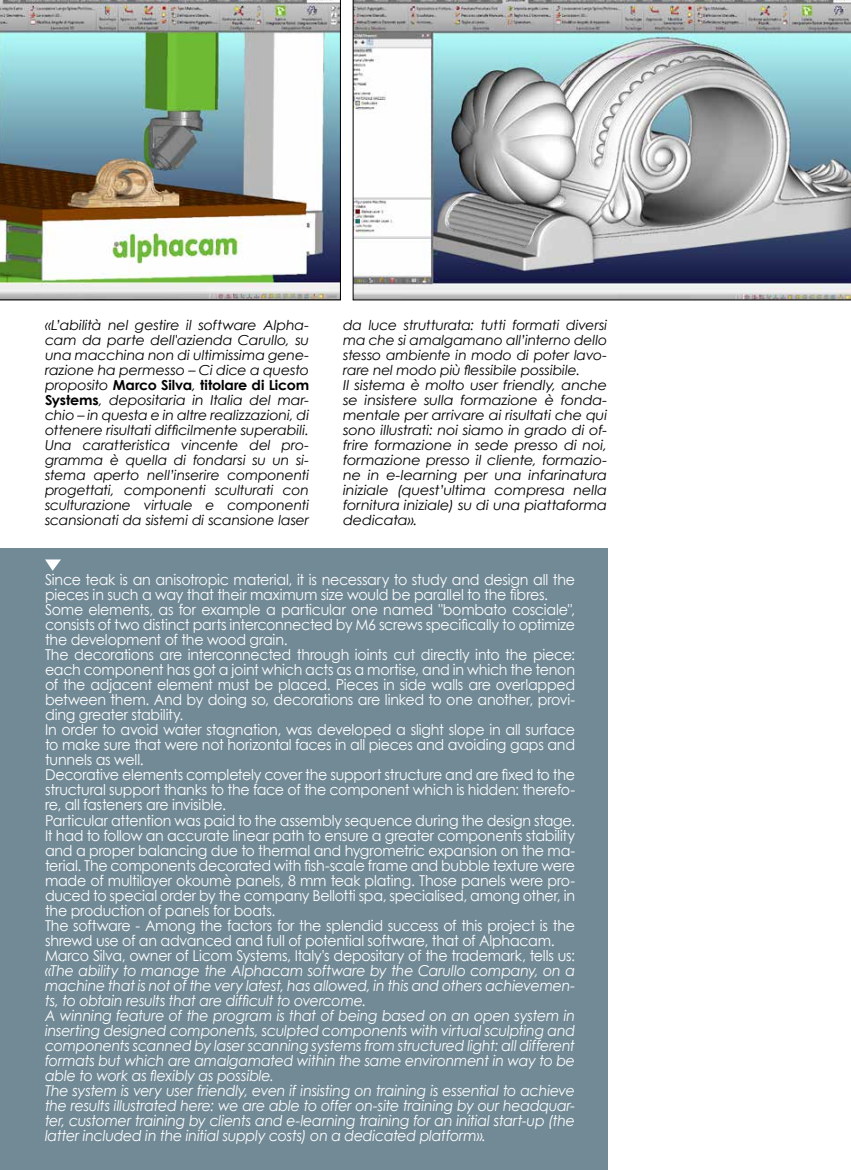
<style>
.page{position:relative;width:851px;height:1170px;background:#fff}
.page>*{position:absolute;margin:0;border:0;box-sizing:border-box;transform-origin:0 0}
.t1{font:15px/15px "Century Gothic";letter-spacing:-.015em;color:#fff;scale:.95 1}
.t2{font:italic 15px/15px "Century Gothic";letter-spacing:-.02em;color:#fff;scale:.95 1}
.t3{font:italic 13.75px/15px "Century Gothic";letter-spacing:-.01em;color:#000;text-align:justify;scale:1.04 1}
.t4{font:italic 13.75px/15px "Century Gothic";letter-spacing:-.01em;color:#000}
.s1{font-weight:700;font-style:normal}
</style>
<div class="page">
<div style="left:0;top:548px;width:607px;height:621px;background:#718a96"></div>
<img style="left:0;top:0;width:341px;height:300px">
<svg style="left:353px;top:0;width:497px;height:300px"></svg>
<svg style="left:45px;top:559px;width:16px;height:11px"></svg>
<p class="t3" style="left:45px;top:317px;width:255px">«L’abilità nel gestire il software Alpha&shy;cam da parte dell'azienda Carullo, su una macchina non di ultimissima gene&shy;razione ha permesso – Ci dice a questo proposito <span class="s1">Marco Silva</span>, <span class="s1">titolare di Licom Systems</span>, depositaria in Italia del mar&shy;chio – in questa e in altre realizzazioni, di ottenere risultati difficilmente superabili.<br>Una caratteristica vincente del pro&shy;gramma è quella di fondarsi su un si&shy;stema aperto nell’inserire componenti progettati, componenti sculturati con sculturazione virtuale e componenti scansionati da sistemi di scansione laser</p>
<p class="t4" style="left:343px;top:317px;width:266px">da luce strutturata: tutti formati diversi ma che si amalgamano all’interno dello stesso ambiente in modo di poter lavo&shy;rare nel modo più flessibile possibile.<br>Il sistema è molto user friendly, anche se insistere sulla formazione è fonda&shy;mentale per arrivare ai risultati che qui sono illustrati: noi siamo in grado di of&shy;frire formazione in sede presso di noi, formazione presso il cliente, formazio&shy;ne in e-learning per una infarinatura iniziale (quest’ultima compresa nella fornitura iniziale) su di una piattaforma dedicata».</p>
<p class="t1" style="left:45px;top:572px;width:559px">Since teak is an anisotropic material, it is necessary to study and design all the pieces in such a way that their maximum size would be parallel to the fibres.<br>Some elements, as for example a particular one named "bombato cosciale", consists of two distinct parts interconnected by M6 screws specifically to optimize the development of the wood grain.<br>The decorations are interconnected through ioints cut directly into the piece: each component has got a joint which acts as a mortise, and in which the tenon of the adjacent element must be placed. Pieces in side walls are overlapped between them. And by doing so, decorations are linked to one another, provi&shy;ding greater stability.<br>In order to avoid water stagnation, was developed a slight slope in all surface to make sure that were not horizontal faces in all pieces and avoiding gaps and tunnels as well.<br>Decorative elements completely cover the support structure and are fixed to the structural support thanks to the face of the component which is hidden: therefo&shy;re, all fasteners are invisible.<br>Particular attention was paid to the assembly sequence during the design stage.<br>It had to follow an accurate linear path to ensure a greater components stability and a proper balancing due to thermal and hygrometric expansion on the ma&shy;terial. The components decorated with fish-scale frame and bubble texture were made of multilayer okoumè panels, 8 mm teak plating. Those panels were pro&shy;duced to special order by the company Bellotti spa, specialised, among other, in the production of panels for boats.<br>The software - Among the factors for the splendid success of this project is the shrewd use of an advanced and full of potential software, that of Alphacam.<br>Marco Silva, owner of Licom Systems, Italy's depositary of the trademark, tells us:</p>
<p class="t2" style="left:45px;top:962px;width:559px">«The ability to manage the Alphacam software by the Carullo company, on a machine that is not of the very latest, has allowed, in this and others achievemen&shy;ts, to obtain results that are difficult to overcome.<br>A winning feature of the program is that of being based on an open system in inserting designed components, sculpted components with virtual sculpting and components scanned by laser scanning systems from structured light: all different formats but which are amalgamated within the same environment in way to be able to work as flexibly as possible.<br>The system is very user friendly, even if insisting on training is essential to achieve the results illustrated here: we are able to offer on-site training by our headquar&shy;ter, customer training by clients and e-learning training for an initial start-up (the latter included in the initial supply costs) on a dedicated platform».</p>
</div>
